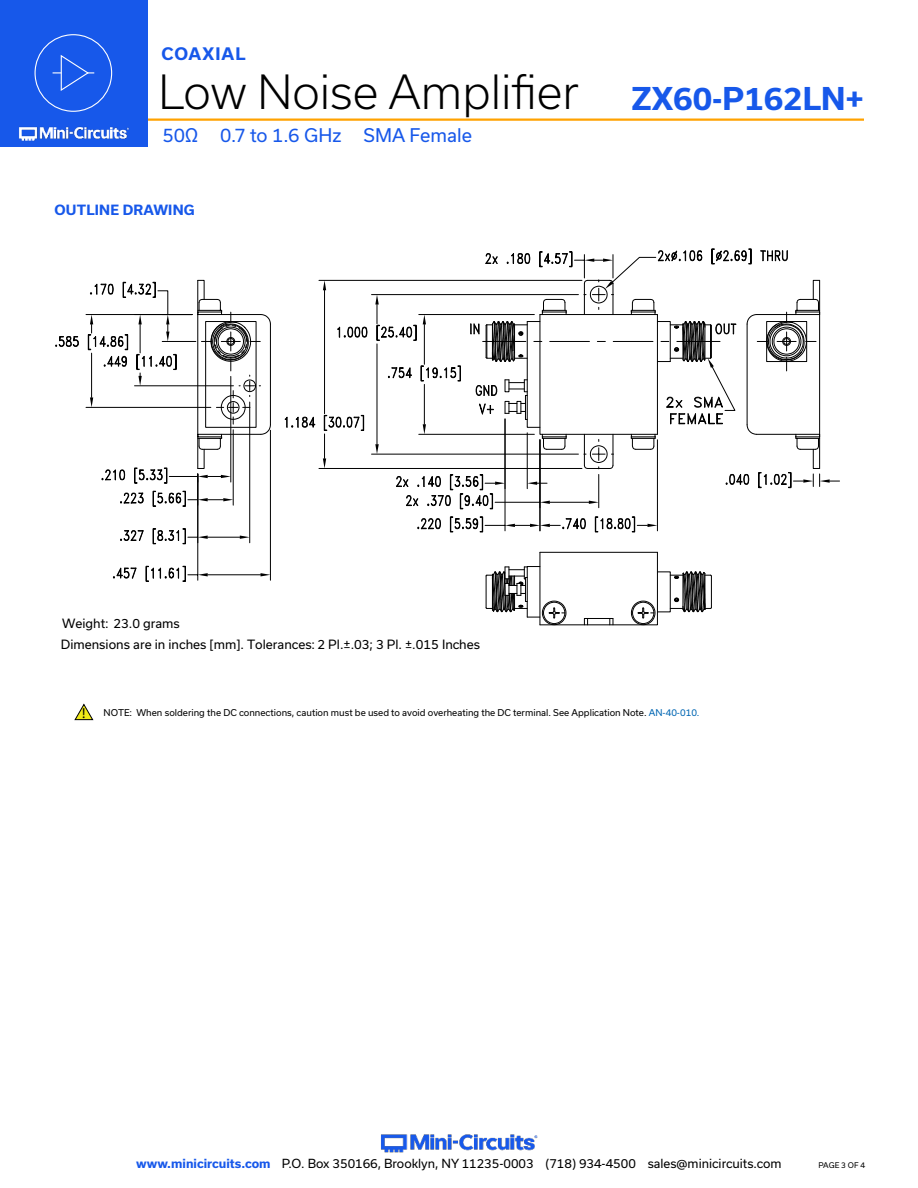
<style>
.page{position:relative;width:918px;height:1188px;background:#fff}
.page>*{position:absolute;margin:0;border:0;box-sizing:border-box;transform-origin:0 0}
.t1{font:300 45px "Usual";color:#000}
.t2{font:700 30px "Usual";color:#1758ea}
.t3{font:18px "Usual";color:#1758ea}
.t4{font:700 16.5px "Usual";letter-spacing:.065em;color:#1758ea}
.t5{font:14.55px "Myriad Pro";color:#000}
.t6{font:700 13.5px "Usual";letter-spacing:.015em;color:#1758ea}
.t7{font:12.3px "Usual";color:#000}
.t8{font:12px "Usual";color:#000}
.t9{font:9px "Usual";color:#000}
.t10{font:7.5px "Usual";color:#000}
.s1{color:#0066b3}
.s2{font-weight:700;color:#1758ea}
</style>
<div class="page">
<hr style="left:917px;top:0;width:1px;height:147px;background:#1758ea">
<hr style="left:129px;top:118px;width:735px;height:3px;background:#ffa200">
<div style="left:0;top:0;width:147px;height:147px;background:#1758ea"></div>
<img style="left:19px;top:126px;width:110px;height:15px">
<div style="left:35px;top:34px;width:77px;height:78px;border:1px solid #fff;border-radius:50%"></div>
<svg style="left:53px;top:55px;width:41px;height:36px"></svg>
<img style="left:381px;top:1134px;width:157px;height:19px">
<svg style="left:485px;top:551px;width:227px;height:75px"></svg>
<hr style="left:86px;top:314px;width:106px;height:1px;background:#000">
<hr style="left:86px;top:407px;width:125px;height:1px;background:#000">
<svg style="left:55px;top:336px;width:24px;height:11px"></svg>
<svg style="left:88px;top:279px;width:183px;height:205px"></svg>
<hr style="left:233px;top:430px;width:1px;height:75px;background:#000">
<svg style="left:120px;top:492px;width:24px;height:12px"></svg>
<svg style="left:152px;top:491px;width:81px;height:16px"></svg>
<hr style="left:249px;top:402px;width:1px;height:141px;background:#000">
<hr style="left:208px;top:537px;width:32px;height:1px;background:#000">
<svg style="left:240px;top:536px;width:10px;height:3px"></svg>
<svg style="left:120px;top:530px;width:24px;height:11px"></svg>
<svg style="left:152px;top:528px;width:56px;height:16px"></svg>
<hr style="left:197px;top:474px;width:1px;height:106px;background:#000">
<hr style="left:270px;top:430px;width:1px;height:150px;background:#000">
<hr style="left:208px;top:574px;width:53px;height:1px;background:#000">
<svg style="left:261px;top:573px;width:9px;height:3px"></svg>
<svg style="left:113px;top:567px;width:24px;height:12px"></svg>
<svg style="left:145px;top:566px;width:63px;height:16px"></svg>
<hr style="left:319px;top:468px;width:263px;height:1px;background:#000">
<hr style="left:319px;top:280px;width:263px;height:1px;background:#000">
<hr style="left:324px;top:290px;width:1px;height:124px;background:#000">
<svg style="left:323px;top:280px;width:3px;height:10px"></svg>
<svg style="left:284px;top:416px;width:31px;height:12px"></svg>
<svg style="left:323px;top:415px;width:41px;height:53px"></svg>
<hr style="left:372px;top:454px;width:206px;height:1px;background:#000">
<hr style="left:372px;top:294px;width:206px;height:1px;background:#000">
<svg style="left:337px;top:326px;width:31px;height:12px"></svg>
<hr style="left:505px;top:419px;width:1px;height:112px;background:#000">
<svg style="left:417px;top:518px;width:24px;height:12px"></svg>
<hr style="left:540px;top:440px;width:1px;height:91px;background:#000">
<hr style="left:657px;top:440px;width:1px;height:91px;background:#000">
<svg style="left:450px;top:516px;width:136px;height:17px"></svg>
<svg style="left:595px;top:516px;width:62px;height:17px"></svg>
<svg style="left:375px;top:248px;width:465px;height:262px"></svg>
<svg style="left:74px;top:703px;width:20px;height:17px"></svg>
<h3 class="t4" style="left:161px;top:45px;width:86px">COAXIAL</h3>
<h1 class="t1" style="left:158px;top:74px;width:422px">Low Noise Amplifier</h1>
<h3 class="t3" style="left:163px;top:126px;width:311px">50Ω 0.7 to 1.6 GHz SMA Female</h3>
<h3 class="t6" style="left:55px;top:204px;width:142px">OUTLINE DRAWING</h3>
<h2 class="t2" style="left:631px;top:82px;width:234px">ZX60-P162LN+</h2>
<h3 class="t7" style="left:62px;top:618px;width:119px">Weight: 23.0 grams</h3>
<h3 class="t7" style="left:61px;top:639px;width:421px">Dimensions are in inches [mm]. Tolerances: 2 Pl.±.03; 3 Pl. ±.015 Inches</h3>
<h3 class="t5" style="left:82px;top:705px;width:5px">!</h3>
<p class="t9" style="left:104px;top:709px;width:597px">NOTE: When soldering the DC connections, caution must be used to avoid overheating the DC terminal. See Application Note. <span class="s1">AN-40-010.</span></p>
<h3 class="t8" style="left:136px;top:1159px;width:647px"><span class="s2">www.minicircuits.com</span> P.O. Box 350166, Brooklyn, NY 11235-0003 (718) 934-4500 sales@minicircuits.com</h3>
<p class="t10" style="left:819px;top:1163px;width:48px">PAGE 3 OF 4</p>
</div>
